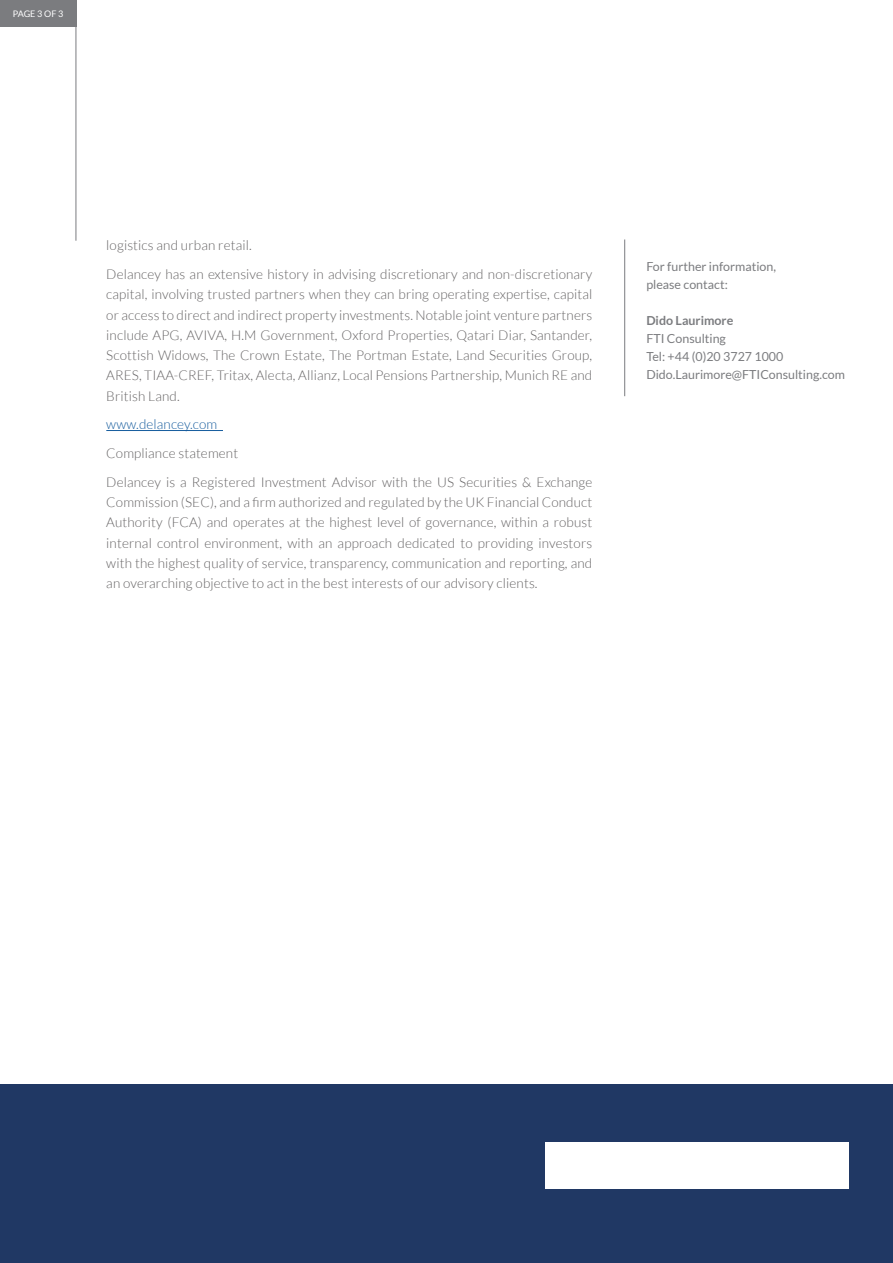
<style>
.page{position:relative;width:893px;height:1263px;background:#fff}
.page>*{position:absolute;margin:0;border:0;box-sizing:border-box;transform-origin:0 0}
.t1{font:300 13.5px/20.2px "Lato";letter-spacing:.01em;color:#646263;text-align:justify}
.t2{font:300 13.5px "Lato";letter-spacing:.01em;color:#175d9e}
.t3{font:12.45px/18px "Lato";color:#7b7c7f}
.t4{font:700 12.45px "Lato";color:#7b7c7f}
.t5{font:9px "Lato";letter-spacing:-.01em;color:#fff}
</style>
<div class="page">
<div style="left:0;top:1084px;width:893px;height:179px;background:#203864"></div>
<hr style="left:106px;top:430px;width:117px;height:1px;background:#175d9e">
<div style="left:545px;top:1142px;width:303px;height:46px;background:#fff"></div>
<div style="left:0;top:0;width:76px;height:27px;background:#7b7c7f"></div>
<hr style="left:76px;top:27px;width:1px;height:214px;background:#7b7c7f">
<hr style="left:624px;top:239px;width:1px;height:157px;background:#7b7c7f">
<p class="t5" style="left:13px;top:9px;width:52px">PAGE 3 OF 3</p>
<p class="t1" style="left:106px;top:235px;width:147px">logistics and urban retail.</p>
<p class="t1" style="left:106px;top:264px;width:488px">Delancey has an extensive history in advising discretionary and non-discretionary capital, involving trusted partners when they can bring operating expertise, capital or access to direct and indirect property investments. Notable joint venture partners include APG, AVIVA, H.M Government, Oxford Properties, Qatari Diar, Santander, Scottish Widows, The Crown Estate, The Portman Estate, Land Securities Group, ARES, TIAA-CREF, Tritax, Alecta, Allianz, Local Pensions Partnership, Munich RE and British Land.</p>
<p class="t2" style="left:106px;top:417px;width:113px">www.delancey.com</p>
<p class="t1" style="left:106px;top:443px;width:133px">Compliance statement</p>
<p class="t1" style="left:106px;top:472px;width:488px">Delancey is a Registered Investment Advisor with the US Securities &amp; Exchange Commission (SEC), and a firm authorized and regulated by the UK Financial Conduct Authority (FCA) and operates at the highest level of governance, within a robust internal control environment, with an approach dedicated to providing investors with the highest quality of service, transparency, communication and reporting, and an overarching objective to act in the best interests of our advisory clients.</p>
<p class="t3" style="left:646px;top:257px;width:131px">For further information, please contact:</p>
<p class="t4" style="left:646px;top:313px;width:89px">Dido Laurimore</p>
<p class="t3" style="left:646px;top:329px;width:81px">FTI Consulting</p>
<p class="t3" style="left:646px;top:347px;width:139px">Tel: +44 (0)20 3727 1000</p>
<p class="t3" style="left:646px;top:365px;width:200px">Dido.Laurimore@FTIConsulting.com</p>
</div>
